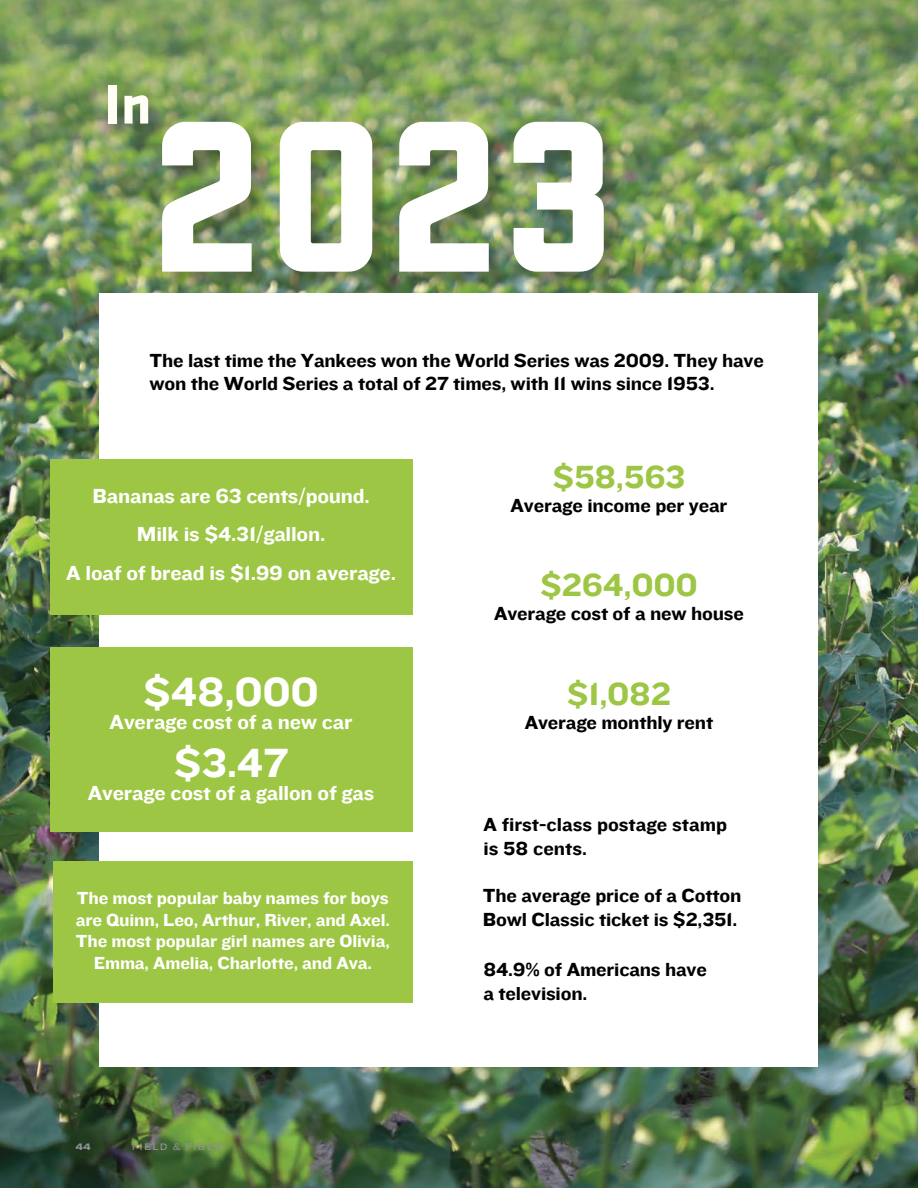
<style>
.page{position:relative;width:918px;height:1188px;background:#fff}
.page>*{position:absolute;margin:0;border:0;box-sizing:border-box;transform-origin:0 0}
.Timeline_Item{font:900 225px "Stratum 2";color:#fff}
.Timeline_Item-2{font:900 58.5px "Stratum 2";color:#fffef6}
.Knockjout_Cruiser__S{font:42px "Knockout HTF52 Cruiserweight";letter-spacing:-.01em;color:#fff}
.Knockjout_Cruiser__S-2{font:33px "Knockout HTF52 Cruiserweight";letter-spacing:-.01em;color:#9dc644}
.Knockjout_Cruiser__S-3{font:21px "Knockout HTF52 Cruiserweight";letter-spacing:-.01em;color:#fff}
.Knockjout_Cruiser__S-4{font:19.5px/23.4px "Knockout HTF52 Cruiserweight";letter-spacing:-.01em;color:#000}
.Knockjout_Cruiser__S-5{font:18px/21.6px "Knockout HTF52 Cruiserweight";letter-spacing:-.01em;color:#fff;text-align:center}
.t1{font:500 9.75px "Ringside Wide";letter-spacing:.13em;color:#909294}
.t2{font:900 9.75px "Ringside Wide";color:#909294}
</style>
<div class="page">
<img style="left:0;top:0;width:918px;height:1188px">
<div style="left:165px;top:124px;width:457px;height:166px;background:#231f20;opacity:.32"></div>
<div style="left:110px;top:87px;width:57px;height:55px;background:#231f20;opacity:.32"></div>
<div style="left:100px;top:293px;width:718px;height:773px;background:#fff"></div>
<div style="left:50px;top:459px;width:363px;height:156px;background:#9dc644"></div>
<div style="left:50px;top:647px;width:363px;height:185px;background:#9dc644"></div>
<div style="left:53px;top:861px;width:360px;height:142px;background:#9dc644"></div>
<p class="Timeline_Item-2" style="left:103px;top:61px;width:50px">In</p>
<p class="Timeline_Item" style="left:150px;top:32px;width:469px">2023</p>
<p class="Knockjout_Cruiser__S-4" style="left:150px;top:349px;width:616px">The last time the Yankees won the World Series was 2009. They have won the World Series a total of 27 times, with 11 wins since 1953.</p>
<p class="Knockjout_Cruiser__S-3" style="left:93px;top:485px;width:279px">Bananas are 63 cents/pound.</p>
<p class="Knockjout_Cruiser__S-3" style="left:137px;top:523px;width:190px">Milk is $4.31/gallon.</p>
<p class="Knockjout_Cruiser__S-3" style="left:66px;top:562px;width:331px">A loaf of bread is $1.99 on average.</p>
<p class="Knockjout_Cruiser__S" style="left:143px;top:670px;width:177px">$48,000</p>
<p class="Knockjout_Cruiser__S-3" style="left:110px;top:711px;width:244px">Average cost of a new car</p>
<p class="Knockjout_Cruiser__S" style="left:174px;top:741px;width:116px">$3.47</p>
<p class="Knockjout_Cruiser__S-3" style="left:88px;top:782px;width:288px">Average cost of a gallon of gas</p>
<p class="Knockjout_Cruiser__S-5" style="left:76px;top:888px;width:316px">The most popular baby names for boys are Quinn, Leo, Arthur, River, and Axel.<br>The most popular girl names are Olivia, Emma, Amelia, Charlotte, and Ava.</p>
<p class="t2" style="left:76px;top:1140px;width:17px">44</p>
<p class="t1" style="left:132px;top:1140px;width:92px">FIELD &amp; FIBER</p>
<p class="Knockjout_Cruiser__S-2" style="left:552px;top:459px;width:135px">$58,563</p>
<p class="Knockjout_Cruiser__S-4" style="left:511px;top:494px;width:218px">Average income per year</p>
<p class="Knockjout_Cruiser__S-2" style="left:540px;top:568px;width:159px">$264,000</p>
<p class="Knockjout_Cruiser__S-4" style="left:494px;top:603px;width:251px">Average cost of a new house</p>
<p class="Knockjout_Cruiser__S-2" style="left:567px;top:677px;width:106px">$1,082</p>
<p class="Knockjout_Cruiser__S-4" style="left:525px;top:712px;width:190px">Average monthly rent</p>
<p class="Knockjout_Cruiser__S-4" style="left:483px;top:814px;width:245px">A first-class postage stamp is 58 cents.</p>
<p class="Knockjout_Cruiser__S-4" style="left:483px;top:885px;width:260px">The average price of a Cotton<br>Bowl Classic ticket is $2,351.</p>
<p class="Knockjout_Cruiser__S-4" style="left:483px;top:959px;width:225px">84.9% of Americans have a television.</p>
</div>
